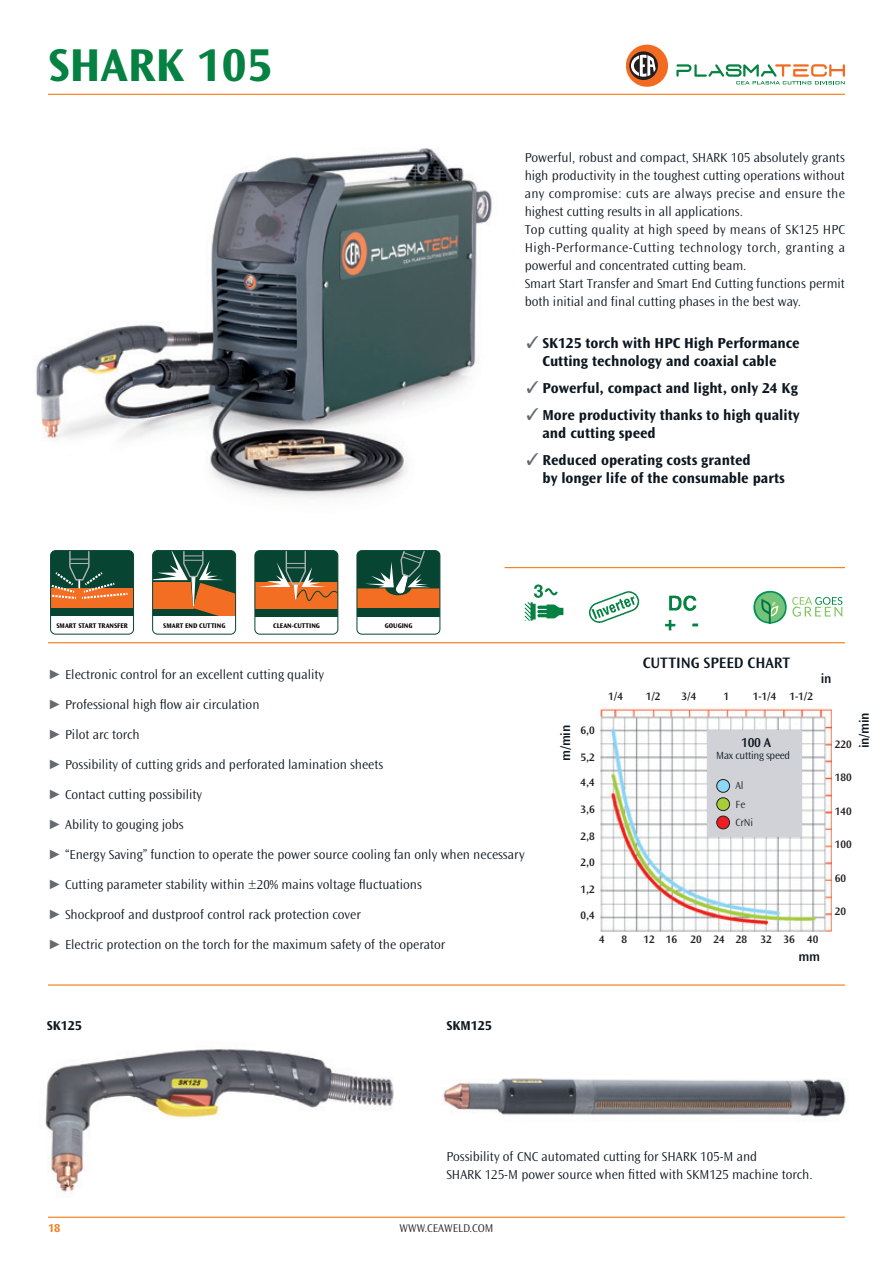
<style>
.page{position:relative;width:893px;height:1263px;background:#fff}
.page>*{position:absolute;margin:0;border:0;box-sizing:border-box;transform-origin:0 0}
.t1{font:700 48px "Ocean Sans Std";color:#058142}
.t2{font:600 15.75px "Ocean Sans Std";color:#0d1720}
.t3{font:700 15px/18px "Ocean Sans Std";color:#0d1720}
.t4{font:300 13.5px/18px "Ocean Sans Std";color:#0d1720}
.t5{font:600 13.5px "Ocean Sans Std";letter-spacing:-.02em;color:#0d1720}
.t6{font:700 13.5px "Ocean Sans Std";color:#0d1720}
.t7{font:700 12px "Ocean Sans Std";color:#f58220}
.t8{font:300 11.7px "Ocean Sans Std";color:#231f20}
.t9{font:600 11.25px "Ocean Sans Std";color:#231f20}
.t10{font:300 10.8px "Ocean Sans Std";letter-spacing:-.02em;color:#0d1720}
.t11{font:300 10.8px/18.3px "Ocean Sans Std";letter-spacing:-.02em;color:#231f20}
.t12{font:700 7.05px "Ocean Sans Std";color:#000001}
.s1{font-family:"MS P Gothic";font-weight:400;font-size:16.5px;color:#656a70}
.s2{font-family:"Century";font-weight:400;color:#656a70}
</style>
<div class="page">
<img style="left:45px;top:1049px;width:349px;height:145px">
<img style="left:588px;top:591px;width:52px;height:32px">
<img style="left:664px;top:595px;width:35px;height:36px">
<hr style="left:48px;top:642px;width:797px;height:1px;background:#f58220">
<hr style="left:505px;top:567px;width:340px;height:1px;background:#f58220">
<img style="left:443px;top:1078px;width:403px;height:39px">
<img style="left:36px;top:148px;width:456px;height:350px">
<img style="left:524px;top:584px;width:40px;height:37px">
<img style="left:600px;top:708px;width:232px;height:224px">
<div style="left:707px;top:730px;width:94px;height:107px;background:#d0d2d8"></div>
<div style="left:717px;top:779px;width:13px;height:13px;background:#8dd7f7;border-radius:50%"></div>
<div style="left:717px;top:779px;width:13px;height:13px;border:1px solid #231f20;border-radius:50%"></div>
<div style="left:717px;top:798px;width:13px;height:13px;background:#a6ce39;border-radius:50%"></div>
<div style="left:717px;top:798px;width:13px;height:13px;border:1px solid #231f20;border-radius:50%"></div>
<div style="left:717px;top:816px;width:13px;height:13px;background:#ee1d23;border-radius:50%"></div>
<div style="left:717px;top:816px;width:13px;height:13px;border:1px solid #231f20;border-radius:50%"></div>
<hr style="left:48px;top:984px;width:797px;height:2px;background:#f58220">
<svg style="left:358px;top:552px;width:82px;height:65px;background:#5c5f3e"></svg>
<div style="left:356px;top:550px;width:84px;height:85px;border:1px solid #074532;border-radius:5px"></div>
<svg style="left:52px;top:552px;width:82px;height:64px;background:#5a5c3a"></svg>
<div style="left:50px;top:550px;width:84px;height:85px;border:1px solid #074532;border-radius:5px"></div>
<svg style="left:154px;top:552px;width:82px;height:64px;background:#7b663e"></svg>
<div style="left:152px;top:550px;width:84px;height:85px;border:1px solid #074532;border-radius:5px"></div>
<svg style="left:256px;top:552px;width:82px;height:65px;background:#6e603a"></svg>
<div style="left:254px;top:550px;width:84px;height:85px;border:1px solid #074532;border-radius:5px"></div>
<svg style="left:753px;top:590px;width:90px;height:34px"></svg>
<hr style="left:48px;top:94px;width:797px;height:1px;background:#f58220">
<hr style="left:48px;top:1216px;width:797px;height:2px;background:#f58220">
<svg style="left:676px;top:64px;width:169px;height:20px"></svg>
<div style="left:626px;top:45px;width:42px;height:42px;background:#f36a21;border-radius:50%"></div>
<svg style="left:629px;top:51px;width:29px;height:29px"></svg>
<svg style="left:631px;top:55px;width:25px;height:22px"></svg>
<h1 class="t1" style="left:48px;top:38px;width:225px">SHARK 105</h1>
<p class="t12" style="left:57px;top:622px;width:73px">SMART START TRANSFER</p>
<p class="t12" style="left:163px;top:622px;width:64px">SMART END CUTTING</p>
<p class="t12" style="left:273px;top:622px;width:48px">CLEAN-CUTTING</p>
<p class="t12" style="left:385px;top:622px;width:29px">GOUGING</p>
<p class="t4" style="left:525px;top:149px;width:322px">Powerful, robust and compact, SHARK 105 absolutely grants high productivity in the toughest cutting operations without any compromise: cuts are always precise and ensure the highest cutting results in all applications.<br>Top cutting quality at high speed by means of SK125 HPC High-Performance-Cutting technology torch, granting a powerful and concentrated cutting beam.<br>Smart Start Transfer and Smart End Cutting functions permit both initial and final cutting phases in the best way.</p>
<p class="t3" style="left:524px;top:334px;width:277px;text-align:center"><span class="s1">✓</span>SK125 torch with HPC High Performance<br>Cutting technology and coaxial cable</p>
<p class="t3" style="left:524px;top:379px;width:275px"><span class="s1">✓</span>Powerful, compact and light, only 24 Kg</p>
<p class="t3" style="left:542px;top:406px;width:259px;text-indent:-18px"><span class="s1">✓</span>More productivity thanks to high quality and cutting speed</p>
<p class="t3" style="left:542px;top:451px;width:244px;text-indent:-18px"><span class="s1">✓</span>Reduced operating costs granted<br>by longer life of the consumable parts</p>
<p class="t4" style="left:48px;top:666px;width:278px"><span class="s2">►</span> Electronic control for an excellent cutting quality</p>
<p class="t4" style="left:48px;top:696px;width:213px"><span class="s2">►</span> Professional high flow air circulation</p>
<p class="t4" style="left:48px;top:726px;width:93px"><span class="s2">►</span> Pilot arc torch</p>
<p class="t4" style="left:48px;top:756px;width:337px"><span class="s2">►</span> Possibility of cutting grids and perforated lamination sheets</p>
<p class="t4" style="left:48px;top:786px;width:156px"><span class="s2">►</span> Contact cutting possibility</p>
<p class="t4" style="left:48px;top:816px;width:137px"><span class="s2">►</span> Ability to gouging jobs</p>
<p class="t4" style="left:48px;top:846px;width:478px"><span class="s2">►</span> “Energy Saving” function to operate the power source cooling fan only when necessary</p>
<p class="t4" style="left:48px;top:876px;width:375px"><span class="s2">►</span> Cutting parameter stability within ±20% mains voltage fluctuations</p>
<p class="t4" style="left:48px;top:906px;width:314px"><span class="s2">►</span> Shockproof and dustproof control rack protection cover</p>
<p class="t4" style="left:48px;top:936px;width:399px"><span class="s2">►</span> Electric protection on the torch for the maximum safety of the operator</p>
<p class="t6" style="left:47px;top:1018px;width:37px">SK125</p>
<p class="t6" style="left:446px;top:1018px;width:47px">SKM125</p>
<p class="t5" style="left:558px;top:761px;width:38px;rotate:-90deg">m/min</p>
<p class="t9" style="left:581px;top:724px;width:16px">6,0</p>
<p class="t9" style="left:581px;top:751px;width:16px">5,2</p>
<p class="t9" style="left:581px;top:776px;width:16px">4,4</p>
<p class="t9" style="left:581px;top:803px;width:16px">3,6</p>
<p class="t9" style="left:581px;top:830px;width:16px">2,8</p>
<p class="t9" style="left:581px;top:856px;width:16px">2,0</p>
<p class="t9" style="left:581px;top:883px;width:16px">1,2</p>
<p class="t9" style="left:581px;top:909px;width:16px">0,4</p>
<p class="t2" style="left:643px;top:654px;width:149px">CUTTING SPEED CHART</p>
<p class="t9" style="left:608px;top:690px;width:16px">1/4</p>
<p class="t9" style="left:646px;top:690px;width:16px">1/2</p>
<p class="t9" style="left:681px;top:690px;width:16px">3/4</p>
<p class="t9" style="left:724px;top:690px;width:7px">1</p>
<p class="t9" style="left:753px;top:690px;width:62px">1-1/4 1-1/2</p>
<p class="t5" style="left:741px;top:735px;width:31px">100 A</p>
<p class="t10" style="left:716px;top:750px;width:75px">Max cutting speed</p>
<p class="t11" style="left:736px;top:777px;width:19px">Al<br>Fe<br>CrNi</p>
<p class="t5" style="left:821px;top:671px;width:12px">in</p>
<p class="t5" style="left:857px;top:748px;width:37px;rotate:-90deg">in/min</p>
<p class="t9" style="left:835px;top:738px;width:18px">220</p>
<p class="t9" style="left:835px;top:771px;width:18px">180</p>
<p class="t9" style="left:835px;top:805px;width:18px">140</p>
<p class="t9" style="left:835px;top:838px;width:18px">100</p>
<p class="t9" style="left:835px;top:871px;width:13px">60</p>
<p class="t9" style="left:835px;top:905px;width:13px">20</p>
<p class="t9" style="left:599px;top:933px;width:7px">4</p>
<p class="t9" style="left:807px;top:933px;width:13px">40</p>
<p class="t9" style="left:760px;top:933px;width:13px">32</p>
<p class="t9" style="left:783px;top:933px;width:13px">36</p>
<p class="t9" style="left:622px;top:933px;width:7px">8</p>
<p class="t9" style="left:643px;top:933px;width:105px">12 16 20 24 28</p>
<p class="t5" style="left:798px;top:949px;width:23px">mm</p>
<p class="t4" style="left:446px;top:1148px;width:368px">Possibility of CNC automated cutting for SHARK 105-M and<br>SHARK 125-M power source when fitted with SKM125 machine torch.</p>
<p class="t7" style="left:48px;top:1222px;width:14px">18</p>
<p class="t8" style="left:400px;top:1222px;width:95px">WWW.CEAWELD.COM</p>
</div>
